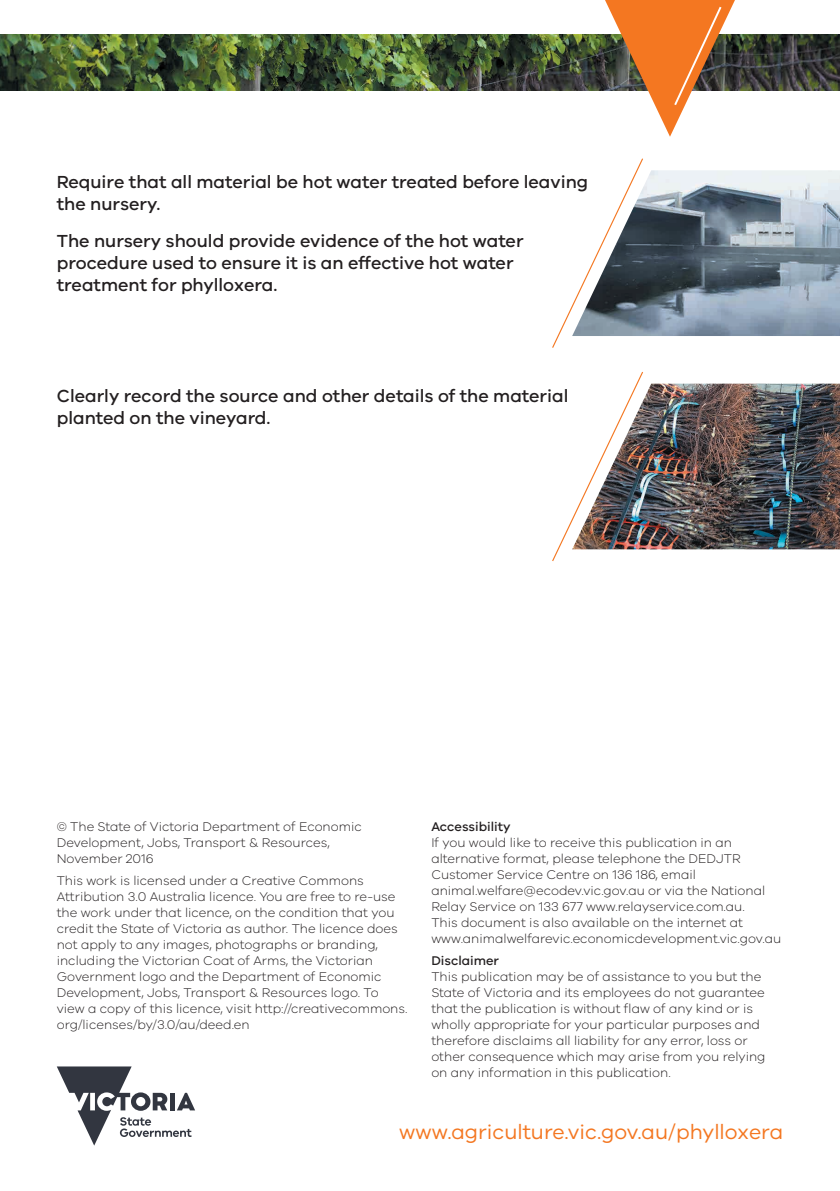
<style>
.page{position:relative;width:840px;height:1191px;background:#fff}
.page>*{position:absolute;margin:0;border:0;box-sizing:border-box;transform-origin:0 0}
.www{font:21px "VIC";color:#f47721}
.body_text{font:500 18px/22px "VIC";color:#231f20}
.body_bold{font:500 18px/22px "VIC";color:#231f20}
.imprint{font:300 13px/16px "VIC";color:#231f20}
.s1{font-weight:500}
</style>
<div class="page">
<svg style="left:57px;top:1066px;width:138px;height:79px"></svg>
<img style="left:0;top:34px;width:839px;height:57px">
<svg style="left:604px;top:0;width:130px;height:137px"></svg>
<img style="left:643px;top:384px;width:196px;height:165px">
<img style="left:643px;top:170px;width:196px;height:166px">
<svg style="left:552px;top:158px;width:91px;height:190px"></svg>
<img style="left:552px;top:371px;width:91px;height:190px">
<p class="body_text" style="left:57px;top:171px;width:532px">Require that all material be hot water treated before leaving the nursery.</p>
<p class="body_text" style="left:57px;top:229px;width:468px">The nursery should provide evidence of the hot water procedure used to ensure it is an effective hot water treatment for phylloxera.</p>
<p class="body_bold" style="left:57px;top:384px;width:513px">Clearly record the source and other details of the material planted on the vineyard.</p>
<p class="imprint" style="left:57px;top:818px;width:306px">© The State of Victoria Department of Economic<br>Development, Jobs, Transport &amp; Resources,<br>November 2016</p>
<p class="imprint" style="left:57px;top:872px;width:352px">This work is licensed under a Creative Commons Attribution 3.0 Australia licence. You are free to re-use the work under that licence, on the condition that you credit the State of Victoria as author. The licence does not apply to any images, photographs or branding, including the Victorian Coat of Arms, the Victorian Government logo and the Department of Economic Development, Jobs, Transport &amp; Resources logo. To view a copy of this licence, visit http://creativecommons. org/licenses/by/3.0/au/deed.en</p>
<p class="imprint" style="left:431px;top:818px;width:351px"><span class="s1">Accessibility<br></span>If you would like to receive this publication in an alternative format, please telephone the DEDJTR Customer Service Centre on 136 186, email animal.welfare@ecodev.vic.gov.au or via the National Relay Service on 133 677 www.relayservice.com.au.<br>This document is also available on the internet at www.animalwelfarevic.economicdevelopment.vic.gov.au</p>
<p class="imprint" style="left:431px;top:952px;width:335px"><span class="s1">Disclaimer<br></span>This publication may be of assistance to you but the State of Victoria and its employees do not guarantee that the publication is without flaw of any kind or is wholly appropriate for your particular purposes and therefore disclaims all liability for any error, loss or other consequence which may arise from you relying on any information in this publication.</p>
<p class="www" style="left:399px;top:1118px;width:385px">www.agriculture.vic.gov.au/phylloxera</p>
</div>
